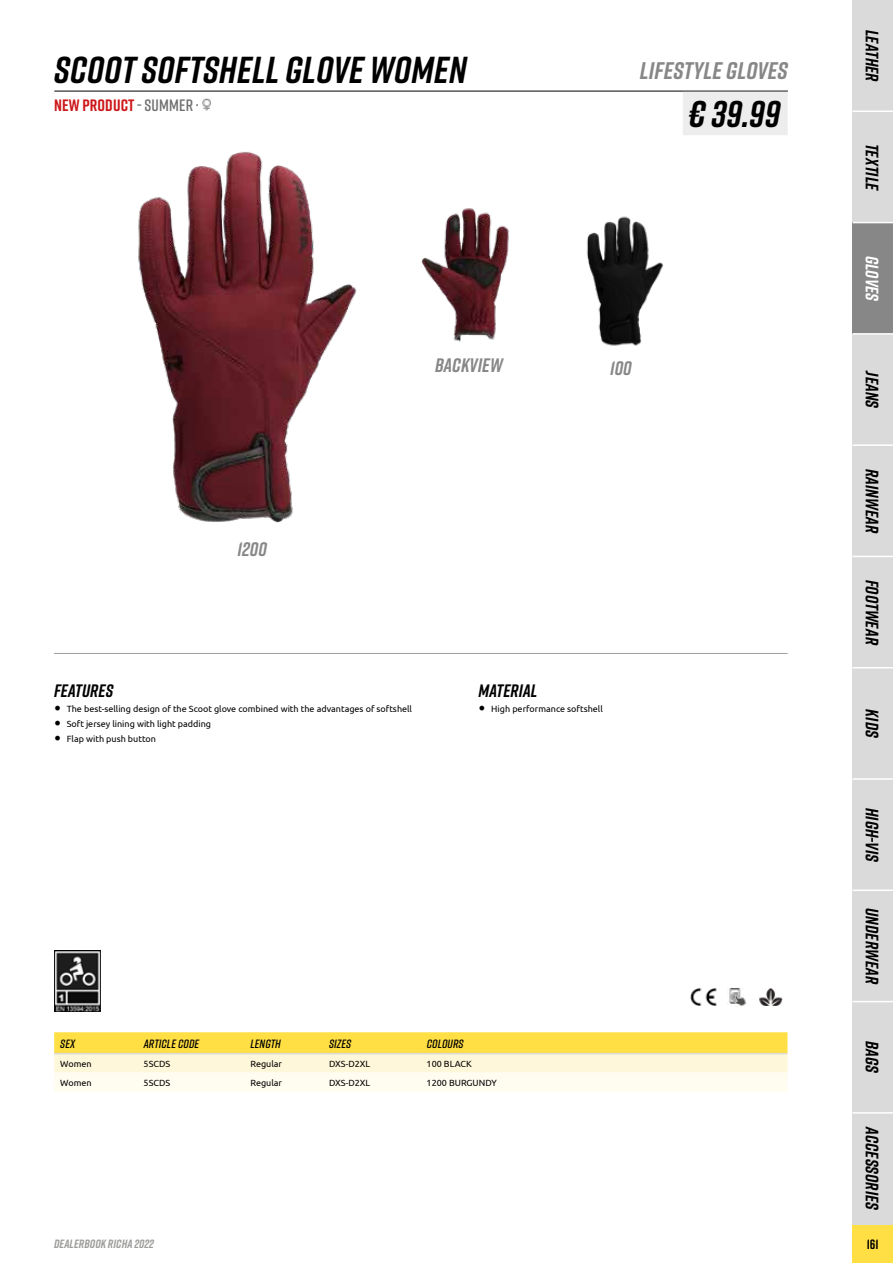
<style>
.page{position:relative;width:893px;height:1263px;background:#fff}
.page>*{position:absolute;margin:0;border:0;box-sizing:border-box;transform-origin:0 0}
.t1{font:italic 700 37.5px "Rift";letter-spacing:.01em;color:#000}
.t2{font:italic 700 37.2px "Rift";color:#000}
.t3{font:italic 700 24px "Rift";letter-spacing:.01em;color:#878787}
.t4{font:italic 700 19.5px "Rift";letter-spacing:.005em;color:#878787}
.t5{font:italic 700 18px "Rift";letter-spacing:.01em;color:#000}
.t6{font:italic 700 18px "Rift";color:#fff}
.t7{font:700 16.5px "Rift";letter-spacing:.01em;color:#cd1719}
.t8{font:700 13.5px "Rift";color:#000}
.t9{font:italic 600 12px "Rift";letter-spacing:.01em;color:#000}
.t10{font:italic 700 12px "Rift";letter-spacing:.01em;color:#9d9d9c}
.t11{font:9px "Ubuntu";color:#020203}
.t12{font:9px "Ubuntu";color:#000}
.s1{font-weight:600;color:#706f6f}
.s2{color:#ededed}
.s3{font-family:"Minion Pro";font-size:18px;color:#000}
</style>
<div class="page">
<div style="left:853px;top:1224px;width:40px;height:39px;background:#ffdf43"></div>
<div style="left:853px;top:0;width:40px;height:111px;background:#dadada"></div>
<div style="left:853px;top:111px;width:40px;height:112px;background:#dadada"></div>
<div style="left:853px;top:223px;width:40px;height:111px;background:#878787"></div>
<div style="left:853px;top:334px;width:40px;height:111px;background:#dadada"></div>
<div style="left:853px;top:445px;width:40px;height:111px;background:#dadada"></div>
<div style="left:853px;top:556px;width:40px;height:112px;background:#dadada"></div>
<div style="left:853px;top:668px;width:40px;height:111px;background:#dadada"></div>
<div style="left:853px;top:779px;width:40px;height:111px;background:#dadada"></div>
<div style="left:853px;top:890px;width:40px;height:111px;background:#dadada"></div>
<div style="left:853px;top:1001px;width:40px;height:112px;background:#dadada"></div>
<div style="left:853px;top:1113px;width:40px;height:111px;background:#dadada"></div>
<hr style="left:853px;top:111px;width:40px;height:1px;background:#fff">
<hr style="left:853px;top:222px;width:40px;height:1px;background:#fff">
<hr style="left:853px;top:333px;width:40px;height:2px;background:#fff">
<hr style="left:853px;top:444px;width:40px;height:2px;background:#fff">
<hr style="left:853px;top:556px;width:40px;height:1px;background:#fff">
<hr style="left:853px;top:667px;width:40px;height:1px;background:#fff">
<hr style="left:853px;top:778px;width:40px;height:2px;background:#fff">
<hr style="left:853px;top:889px;width:40px;height:2px;background:#fff">
<hr style="left:853px;top:1001px;width:40px;height:1px;background:#fff">
<hr style="left:853px;top:1112px;width:40px;height:1px;background:#fff">
<hr style="left:54px;top:91px;width:734px;height:1px;background:#000">
<svg style="left:202px;top:98px;width:10px;height:13px"></svg>
<hr style="left:54px;top:653px;width:734px;height:1px;background:#9d9d9c">
<svg style="left:690px;top:987px;width:93px;height:20px"></svg>
<div style="left:683px;top:92px;width:105px;height:43px;background:#ededed"></div>
<img style="left:586px;top:216px;width:77px;height:130px">
<img style="left:138px;top:152px;width:219px;height:371px">
<img style="left:54px;top:951px;width:47px;height:60px">
<img style="left:421px;top:208px;width:88px;height:134px">
<svg style="left:54px;top:1032px;width:733px;height:59px"></svg>
<hr style="left:54px;top:1053px;width:84px;height:1px;background:#dadada">
<hr style="left:138px;top:1053px;width:106px;height:1px;background:#dadada">
<hr style="left:244px;top:1053px;width:79px;height:1px;background:#dadada">
<hr style="left:323px;top:1053px;width:98px;height:1px;background:#dadada">
<hr style="left:421px;top:1053px;width:366px;height:1px;background:#dadada">
<h1 class="t1" style="left:54px;top:43px;width:414px">SCOOT SOFTSHELL GLOVE WOMEN</h1>
<h3 class="t7" style="left:54px;top:93px;width:146px">NEW PRODUCT<span class="s1">- SUMMER ·</span></h3>
<h3 class="t4" style="left:237px;top:535px;width:31px">1200</h3>
<h3 class="t4" style="left:435px;top:352px;width:69px">BACKVIEW</h3>
<h3 class="t3" style="left:640px;top:54px;width:150px">LIFESTYLE GLOVES</h3>
<h2 class="t2" style="left:689px;top:88px;width:100px">€ 39.99<span class="s2">.</span></h2>
<h3 class="t4" style="left:610px;top:354px;width:23px">100</h3>
<h3 class="t5" style="left:54px;top:677px;width:61px">FEATURES</h3>
<p class="t11" style="left:54px;top:703px;width:360px"><span class="s3">•</span> The best-selling design of the Scoot glove combined with the advantages of softshell</p>
<p class="t11" style="left:54px;top:718px;width:159px"><span class="s3">•</span> Soft jersey lining with light padding</p>
<p class="t11" style="left:54px;top:733px;width:103px"><span class="s3">•</span> Flap with push button</p>
<h3 class="t5" style="left:479px;top:677px;width:60px">MATERIAL</h3>
<p class="t11" style="left:478px;top:703px;width:126px"><span class="s3">•</span> High performance softshell</p>
<h3 class="t9" style="left:60px;top:1035px;width:16px">SEX</h3>
<h3 class="t9" style="left:144px;top:1035px;width:57px">ARTICLE CODE</h3>
<h3 class="t9" style="left:250px;top:1035px;width:32px">LENGTH</h3>
<h3 class="t9" style="left:329px;top:1035px;width:24px">SIZES</h3>
<h3 class="t9" style="left:427px;top:1035px;width:38px">COLOURS</h3>
<p class="t12" style="left:60px;top:1058px;width:33px">Women</p>
<p class="t12" style="left:144px;top:1058px;width:28px">5SCDS</p>
<p class="t12" style="left:250px;top:1058px;width:33px">Regular</p>
<p class="t12" style="left:329px;top:1058px;width:43px">DXS-D2XL</p>
<p class="t12" style="left:427px;top:1058px;width:47px">100 BLACK</p>
<p class="t12" style="left:60px;top:1077px;width:33px">Women</p>
<p class="t12" style="left:144px;top:1077px;width:28px">5SCDS</p>
<p class="t12" style="left:250px;top:1077px;width:33px">Regular</p>
<p class="t12" style="left:329px;top:1077px;width:43px">DXS-D2XL</p>
<p class="t12" style="left:427px;top:1077px;width:72px">1200 BURGUNDY</p>
<h3 class="t5" style="left:885px;top:30px;width:54px;rotate:90deg">LEATHER</h3>
<h3 class="t5" style="left:885px;top:144px;width:49px;rotate:90deg">TEXTILE</h3>
<h3 class="t6" style="left:885px;top:256px;width:47px;rotate:90deg">GLOVES</h3>
<h3 class="t5" style="left:885px;top:371px;width:39px;rotate:90deg">JEANS</h3>
<h3 class="t5" style="left:885px;top:469px;width:66px;rotate:90deg">RAINWEAR</h3>
<h3 class="t5" style="left:885px;top:579px;width:67px;rotate:90deg">FOOTWEAR</h3>
<h3 class="t5" style="left:885px;top:709px;width:30px;rotate:90deg">KIDS</h3>
<h3 class="t5" style="left:885px;top:808px;width:56px;rotate:90deg">HIGH-VIS</h3>
<h3 class="t5" style="left:885px;top:908px;width:78px;rotate:90deg">UNDERWEAR</h3>
<h3 class="t5" style="left:885px;top:1041px;width:34px;rotate:90deg">BAGS</h3>
<h3 class="t5" style="left:885px;top:1127px;width:84px;rotate:90deg">ACCESSORIES</h3>
<h3 class="t10" style="left:54px;top:1235px;width:101px">DEALERBOOK RICHA 2022</h3>
<h3 class="t8" style="left:867px;top:1234px;width:14px">161</h3>
</div>
